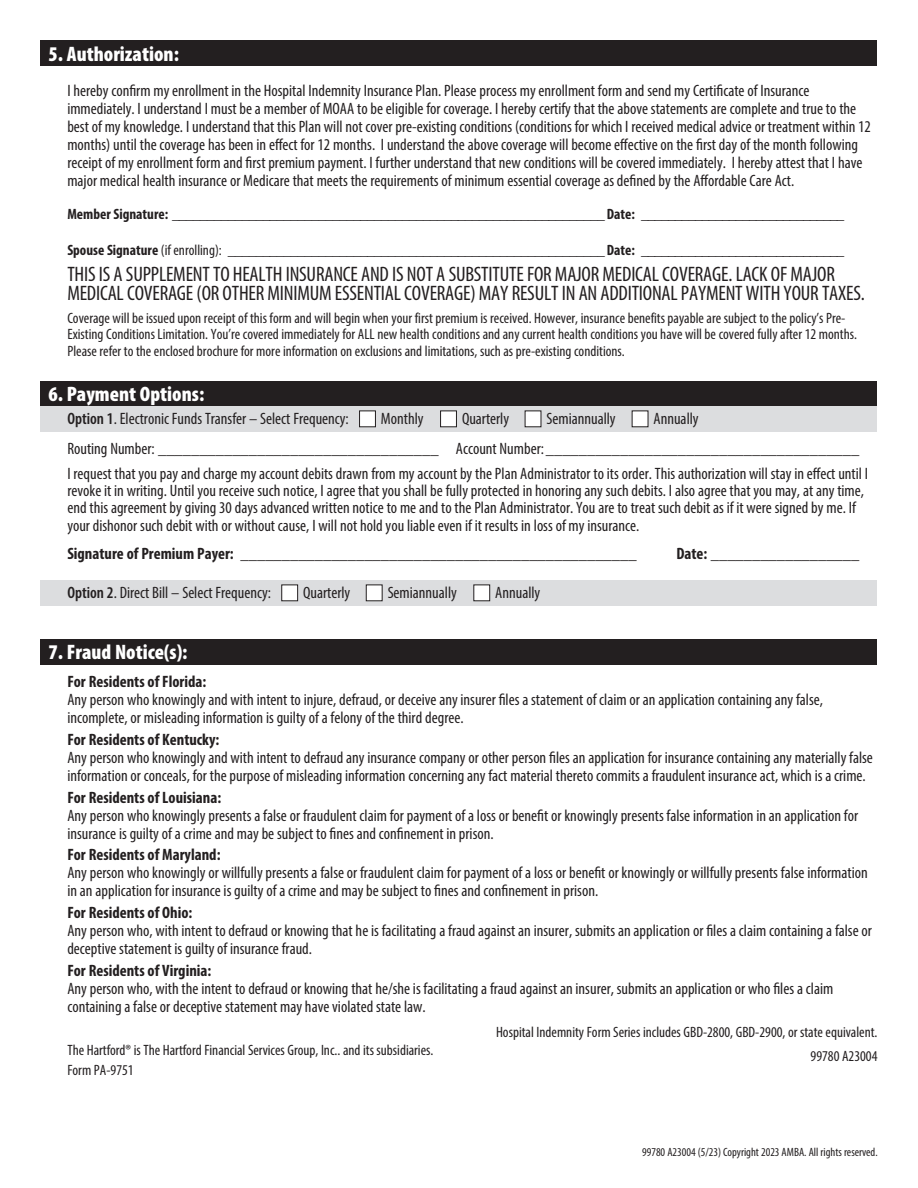
<style>
.page{position:relative;width:918px;height:1188px;background:#fff}
.page>*{position:absolute;margin:0;border:0;box-sizing:border-box;transform-origin:0 0}
.t1{font:condensed 21px/18.8px "Myriad Pro";letter-spacing:-.01em;color:#231f20}
.t2{font:900 condensed 21px "Myriad Pro";color:#fff}
.t3{font:condensed 16.5px/18px "Myriad Pro";color:#231f20}
.t4{font:700 condensed 16.5px "Myriad Pro";color:#231f20}
.t5{font:condensed 15px/16.5px "Myriad Pro";color:#231f20}
.t6{font:700 condensed 15px "Myriad Pro";color:#231f20}
.t7{font:condensed 12px "Myriad Pro";color:#231f20}
.s1{font-weight:400}
.s2{font-weight:600}
.s3{font-weight:700}
</style>
<div class="page">
<div style="left:40px;top:639px;width:837px;height:25px;background:#231f20"></div>
<div style="left:40px;top:41px;width:837px;height:25px;background:#231f20"></div>
<div style="left:40px;top:381px;width:837px;height:26px;background:#231f20"></div>
<div style="left:40px;top:406px;width:837px;height:26px;background:#dcdddf"></div>
<div style="left:40px;top:580px;width:837px;height:26px;background:#dcdddf"></div>
<div style="left:360px;top:411px;width:15px;height:16px;background:#fff"></div>
<div style="left:359px;top:411px;width:17px;height:16px;border:1px solid #231f20"></div>
<div style="left:441px;top:411px;width:15px;height:16px;background:#fff"></div>
<div style="left:440px;top:411px;width:17px;height:16px;border:1px solid #231f20"></div>
<div style="left:525px;top:411px;width:16px;height:16px;background:#fff"></div>
<div style="left:632px;top:411px;width:16px;height:16px;background:#fff"></div>
<div style="left:282px;top:585px;width:16px;height:16px;background:#fff"></div>
<div style="left:281px;top:585px;width:17px;height:16px;border:1px solid #231f20"></div>
<div style="left:366px;top:585px;width:16px;height:16px;background:#fff"></div>
<div style="left:474px;top:585px;width:16px;height:16px;background:#fff"></div>
<div style="left:473px;top:585px;width:17px;height:16px;border:1px solid #231f20"></div>
<p class="t2" style="left:49px;top:40px;width:132px">5. Authorization:</p>
<p class="t3" style="left:67px;top:82px;width:805px">I hereby confirm my enrollment in the Hospital Indemnity Insurance Plan. Please process my enrollment form and send my Certificate of Insurance immediately. I understand I must be a member of MOAA to be eligible for coverage. I hereby certify that the above statements are complete and true to the best of my knowledge. I understand that this Plan will not cover pre-existing conditions (conditions for which I received medical advice or treatment within 12 months) until the coverage has been in effect for 12 months. I understand the above coverage will become effective on the first day of the month following receipt of my enrollment form and first premium payment. I further understand that new conditions will be covered immediately. I hereby attest that I have major medical health insurance or Medicare that meets the requirements of minimum essential coverage as defined by the Affordable Care Act.</p>
<p class="t6" style="left:67px;top:205px;width:778px">Member Signature: ______________________________________________________________Date: ______________________________</p>
<p class="t6" style="left:67px;top:241px;width:778px">Spouse Signature <span class="s1">(if enrolling):</span> ______________________________________________________Date: ______________________________</p>
<p class="t1" style="left:67px;top:264px;width:799px">THIS IS A SUPPLEMENT TO HEALTH INSURANCE AND IS NOT A SUBSTITUTE FOR MAJOR MEDICAL COVERAGE. LACK OF MAJOR<br>MEDICAL COVERAGE (OR OTHER MINIMUM ESSENTIAL COVERAGE) MAY RESULT IN AN ADDITIONAL PAYMENT WITH YOUR TAXES.</p>
<p class="t5" style="left:67px;top:309px;width:791px">Coverage will be issued upon receipt of this form and will begin when your first premium is received. However, insurance benefits payable are subject to the policy’s Pre-<br>Existing Conditions Limitation. You’re covered immediately for ALL new health conditions and any current health conditions you have will be covered fully after 12 months.<br>Please refer to the enclosed brochure for more information on exclusions and limitations, such as pre-existing conditions.</p>
<p class="t2" style="left:49px;top:381px;width:157px">6. Payment Options:</p>
<p class="t3" style="left:67px;top:410px;width:283px"><span class="s2">Option 1</span>. Electronic Funds Transfer – Select Frequency:</p>
<p class="t3" style="left:381px;top:410px;width:44px">Monthly</p>
<p class="t3" style="left:462px;top:410px;width:49px">Quarterly</p>
<p class="t3" style="left:547px;top:410px;width:71px">Semiannually</p>
<p class="t3" style="left:654px;top:410px;width:47px">Annually</p>
<p class="t3" style="left:67px;top:440px;width:794px">Routing Number: __________________________________ Account Number:______________________________________</p>
<p class="t3" style="left:67px;top:465px;width:802px;line-height:17.2px">I request that you pay and charge my account debits drawn from my account by the Plan Administrator to its order. This authorization will stay in effect until I revoke it in writing. Until you receive such notice, I agree that you shall be fully protected in honoring any such debits. I also agree that you may, at any time, end this agreement by giving 30 days advanced written notice to me and to the Plan Administrator. You are to treat such debit as if it were signed by me. If your dishonor such debit with or without cause, I will not hold you liable even if it results in loss of my insurance.</p>
<p class="t3" style="left:67px;top:545px;width:571px"><span class="s3">Signature of Premium Payer:</span> ________________________________________________</p>
<p class="t3" style="left:676px;top:545px;width:185px"><span class="s3">Date:</span> __________________</p>
<p class="t3" style="left:67px;top:584px;width:205px"><span class="s2">Option 2</span>. Direct Bill – Select Frequency:</p>
<p class="t3" style="left:303px;top:584px;width:49px">Quarterly</p>
<p class="t3" style="left:388px;top:584px;width:71px">Semiannually</p>
<p class="t3" style="left:495px;top:584px;width:47px">Annually</p>
<p class="t2" style="left:49px;top:638px;width:140px">7. Fraud Notice(s):</p>
<p class="t4" style="left:67px;top:671px;width:140px">For Residents of Florida:</p>
<p class="t3" style="left:67px;top:690px;width:757px">Any person who knowingly and with intent to injure, defraud, or deceive any insurer files a statement of claim or an application containing any false, incomplete, or misleading information is guilty of a felony of the third degree.</p>
<p class="t4" style="left:67px;top:729px;width:154px">For Residents of Kentucky:</p>
<p class="t3" style="left:67px;top:748px;width:807px">Any person who knowingly and with intent to defraud any insurance company or other person files an application for insurance containing any materially false information or conceals, for the purpose of misleading information concerning any fact material thereto commits a fraudulent insurance act, which is a crime.</p>
<p class="t4" style="left:67px;top:787px;width:155px">For Residents of Louisiana:</p>
<p class="t3" style="left:67px;top:806px;width:792px">Any person who knowingly presents a false or fraudulent claim for payment of a loss or benefit or knowingly presents false information in an application for insurance is guilty of a crime and may be subject to fines and confinement in prison.</p>
<p class="t4" style="left:67px;top:844px;width:155px">For Residents of Maryland:</p>
<p class="t3" style="left:67px;top:864px;width:802px">Any person who knowingly or willfully presents a false or fraudulent claim for payment of a loss or benefit or knowingly or willfully presents false information in an application for insurance is guilty of a crime and may be subject to fines and confinement in prison.</p>
<p class="t4" style="left:67px;top:902px;width:127px">For Residents of Ohio:</p>
<p class="t3" style="left:67px;top:921px;width:806px">Any person who, with intent to defraud or knowing that he is facilitating a fraud against an insurer, submits an application or files a claim containing a false or deceptive statement is guilty of insurance fraud.</p>
<p class="t4" style="left:67px;top:960px;width:146px">For Residents of Virginia:</p>
<p class="t3" style="left:67px;top:979px;width:767px">Any person who, with the intent to defraud or knowing that he/she is facilitating a fraud against an insurer, submits an application or who files a claim containing a false or deceptive statement may have violated state law.</p>
<p class="t5" style="left:496px;top:1024px;width:383px">Hospital Indemnity Form Series includes GBD-2800, GBD-2900, or state equivalent.</p>
<p class="t5" style="left:67px;top:1042px;width:368px">The Hartford® is The Hartford Financial Services Group, Inc.. and its subsidiaries.</p>
<p class="t5" style="left:811px;top:1048px;width:68px">99780 A23004</p>
<p class="t5" style="left:67px;top:1061px;width:68px">Form PA-9751</p>
<p class="t7" style="left:642px;top:1145px;width:237px">99780 A23004 (5/23) Copyright 2023 AMBA. All rights reserved.</p>
</div>
